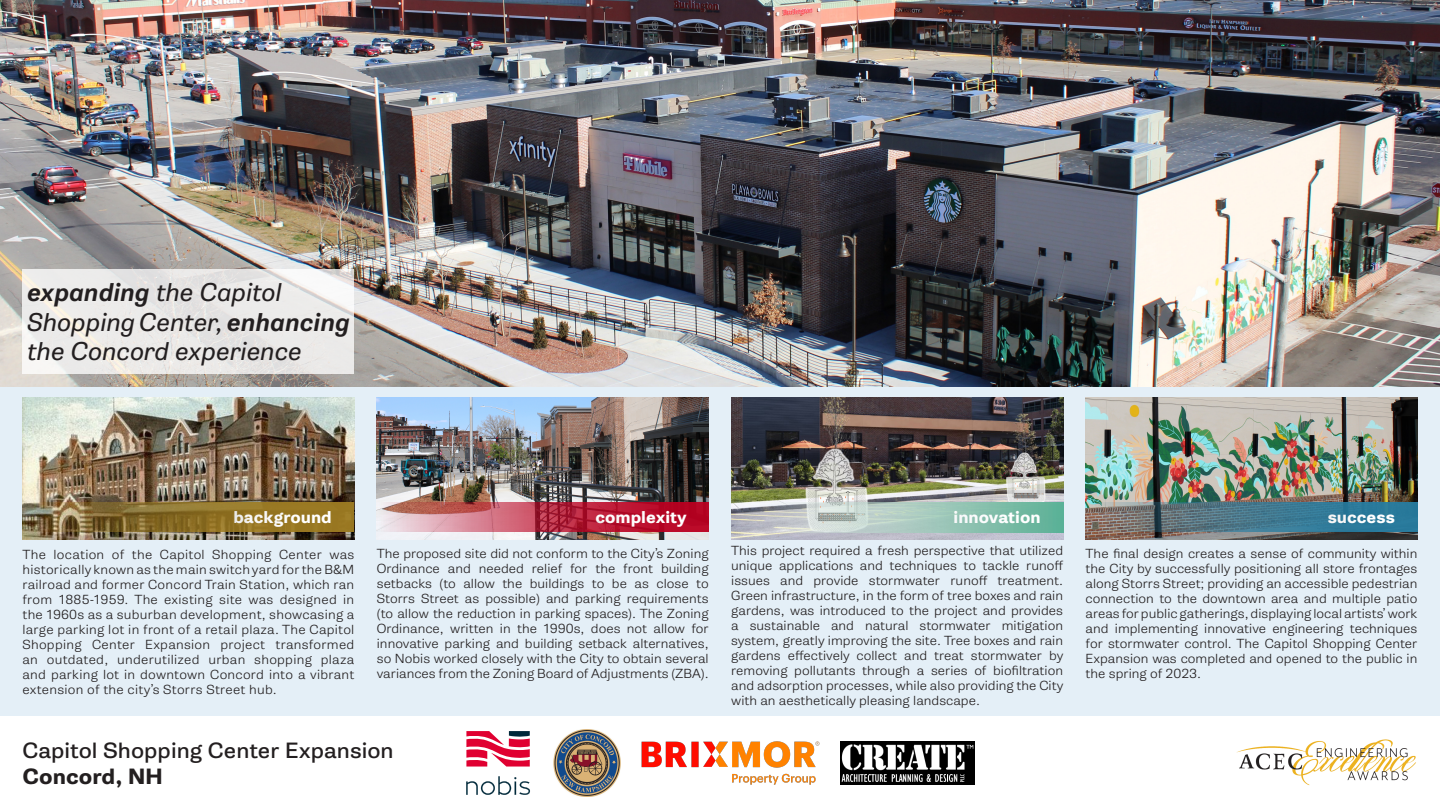
<style>
.page{position:relative;width:1440px;height:810px;background:#fff}
.page>*{position:absolute;margin:0;border:0;box-sizing:border-box;transform-origin:0 0}
.t1{font:italic 24.38px "Gira Sans";color:#231f20}
.t2{font:21px "Gira Sans";color:#231f20}
.t3{font:700 21px "Gira Sans";color:#231f20}
.t4{font:700 16.25px "Gira Sans";color:#fff}
.t5{font:300 12.5px/15px "Gira Sans";color:#231f20;text-align:justify}
.s1{font-weight:500}
</style>
<div class="page">
<div style="left:0;top:0;width:1440px;height:716px;background:#e4eff7"></div>
<img style="left:0;top:0;width:1440px;height:387px">
<svg style="left:22px;top:269px;width:332px;height:105px;fill:#ebeae9"></svg>
<img style="left:1236px;top:739px;width:180px;height:47px">
<img style="left:22px;top:397px;width:332px;height:142px">
<svg style="left:22px;top:502px;width:332px;height:30px;background:#8d7230"></svg>
<img style="left:377px;top:397px;width:332px;height:142px">
<svg style="left:377px;top:502px;width:332px;height:30px;background:#c24c5e"></svg>
<img style="left:731px;top:397px;width:332px;height:142px">
<svg style="left:731px;top:502px;width:332px;height:30px;background:#a4c4ba"></svg>
<img style="left:1086px;top:397px;width:332px;height:142px">
<svg style="left:1086px;top:502px;width:332px;height:30px;background:#4d7889"></svg>
<svg style="left:466px;top:731px;width:64px;height:36px"></svg>
<svg style="left:466px;top:776px;width:64px;height:19px"></svg>
<img style="left:553px;top:729px;width:68px;height:68px">
<img style="left:642px;top:742px;width:177px;height:42px">
<img style="left:840px;top:741px;width:135px;height:44px">
<p class="t1" style="left:27px;top:277px;width:256px"><span class="s1">expanding</span> the Capitol</p>
<p class="t1" style="left:27px;top:306px;width:324px">Shopping Center, <span class="s1">enhancing</span></p>
<p class="t1" style="left:27px;top:335px;width:276px">the Concord experience</p>
<h3 class="t4" style="left:233px;top:507px;width:100px">background</h3>
<p class="t5" style="left:22px;top:547px;width:333px">The location of the Capitol Shopping Center was historically known as the main switch yard for the B&amp;M railroad and former Concord Train Station, which ran from 1885-1959. The existing site was designed in the 1960s as a suburban development, showcasing a large parking lot in front of a retail plaza. The Capitol Shopping Center Expansion project transformed an outdated, underutilized urban shopping plaza and parking lot in downtown Concord into a vibrant extension of the city’s Storrs Street hub.</p>
<h3 class="t4" style="left:595px;top:507px;width:93px">complexity</h3>
<p class="t5" style="left:377px;top:546px;width:333px">The proposed site did not conform to the City’s Zoning Ordinance and needed relief for the front building setbacks (to allow the buildings to be as close to Storrs Street as possible) and parking requirements (to allow the reduction in parking spaces). The Zoning Ordinance, written in the 1990s, does not allow for innovative parking and building setback alternatives, so Nobis worked closely with the City to obtain several variances from the Zoning Board of Adjustments (ZBA).</p>
<p class="t2" style="left:22px;top:737px;width:373px">Capitol Shopping Center Expansion</p>
<p class="t3" style="left:22px;top:762px;width:142px">Concord, NH</p>
<h3 class="t4" style="left:954px;top:507px;width:89px">innovation</h3>
<p class="t5" style="left:731px;top:543px;width:334px">This project required a fresh perspective that utilized unique applications and techniques to tackle runoff issues and provide stormwater runoff treatment.<br>Green infrastructure, in the form of tree boxes and rain gardens, was introduced to the project and provides a sustainable and natural stormwater mitigation system, greatly improving the site. Tree boxes and rain gardens effectively collect and treat stormwater by removing pollutants through a series of biofiltration and adsorption processes, while also providing the City with an aesthetically pleasing landscape.</p>
<h3 class="t4" style="left:1328px;top:507px;width:69px">success</h3>
<p class="t5" style="left:1086px;top:546px;width:333px">The final design creates a sense of community within the City by successfully positioning all store frontages along Storrs Street; providing an accessible pedestrian connection to the downtown area and multiple patio areas for public gatherings, displaying local artists’ work and implementing innovative engineering techniques for stormwater control. The Capitol Shopping Center Expansion was completed and opened to the public in the spring of 2023.</p>
</div>
